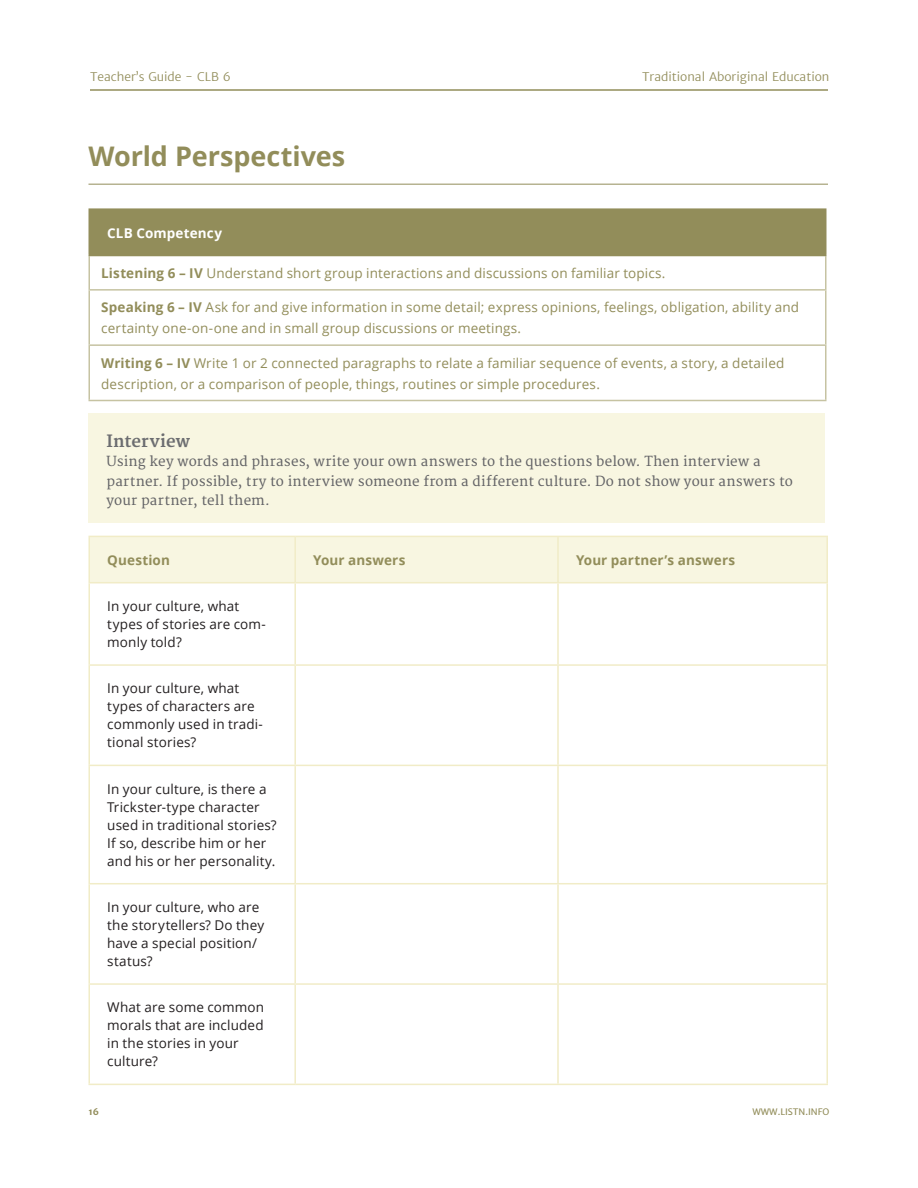
<style>
.page{position:relative;width:918px;height:1188px;background:#fff}
.page>*{position:absolute;margin:0;border:0;box-sizing:border-box;transform-origin:0 0}
.Section_Title{font:700 27px "Open Sans";color:#928d5a}
.TASK{font:700 16.5px "Merriweather";letter-spacing:.005em;color:#6c6d70}
.body_teachers_CLB{font:13.5px/21px "Open Sans";letter-spacing:.01em;color:#928d5a}
.body{font:13.5px/18px "Open Sans";letter-spacing:.01em;color:#231f20}
.TASK-2{font:13.5px/19.5px "Merriweather";letter-spacing:.015em;color:#636366}
.body-2{font:700 13.5px "Open Sans";letter-spacing:.01em;color:#928d5a}
.body-teachers_white{font:700 13.5px "Open Sans";letter-spacing:.01em;color:#fff}
.t1{font:300 12px "Merriweather Sans";color:#928d5a}
.t2{font:9px "Merriweather Sans";color:#928d5a}
.t3{font:700 9px "Merriweather Sans";color:#928d5a}
.s1{font-weight:700}
</style>
<div class="page">
<hr style="left:90px;top:89px;width:738px;height:2px;background:#928d5a">
<div style="left:88px;top:413px;width:737px;height:110px;background:#f8f6e1"></div>
<div style="left:90px;top:537px;width:736px;height:45px;background:#f8f6e1"></div>
<hr style="left:88px;top:536px;width:207px;height:1px;background:#f1ecc7">
<hr style="left:88px;top:537px;width:2px;height:45px;background:#f1ecc7">
<hr style="left:295px;top:536px;width:263px;height:1px;background:#f1ecc7">
<hr style="left:294px;top:537px;width:2px;height:45px;background:#f1ecc7">
<hr style="left:558px;top:536px;width:270px;height:1px;background:#f1ecc7">
<hr style="left:557px;top:537px;width:2px;height:45px;background:#f1ecc7">
<hr style="left:826px;top:537px;width:2px;height:45px;background:#f1ecc7">
<hr style="left:88px;top:582px;width:207px;height:1px;background:#f1ecc7">
<hr style="left:88px;top:583px;width:2px;height:81px;background:#f1ecc7">
<hr style="left:295px;top:582px;width:263px;height:1px;background:#f1ecc7">
<hr style="left:294px;top:583px;width:2px;height:81px;background:#f1ecc7">
<hr style="left:558px;top:582px;width:270px;height:1px;background:#f1ecc7">
<hr style="left:557px;top:583px;width:2px;height:81px;background:#f1ecc7">
<hr style="left:826px;top:583px;width:2px;height:81px;background:#f1ecc7">
<hr style="left:88px;top:664px;width:207px;height:2px;background:#f1ecc7">
<hr style="left:88px;top:666px;width:2px;height:99px;background:#f1ecc7">
<hr style="left:295px;top:664px;width:263px;height:2px;background:#f1ecc7">
<hr style="left:294px;top:666px;width:2px;height:99px;background:#f1ecc7">
<hr style="left:558px;top:664px;width:270px;height:2px;background:#f1ecc7">
<hr style="left:557px;top:666px;width:2px;height:99px;background:#f1ecc7">
<hr style="left:826px;top:666px;width:2px;height:99px;background:#f1ecc7">
<hr style="left:88px;top:765px;width:207px;height:1px;background:#f1ecc7">
<hr style="left:88px;top:766px;width:2px;height:117px;background:#f1ecc7">
<hr style="left:295px;top:765px;width:263px;height:1px;background:#f1ecc7">
<hr style="left:294px;top:766px;width:2px;height:117px;background:#f1ecc7">
<hr style="left:558px;top:765px;width:270px;height:1px;background:#f1ecc7">
<hr style="left:557px;top:766px;width:2px;height:117px;background:#f1ecc7">
<hr style="left:826px;top:766px;width:2px;height:117px;background:#f1ecc7">
<hr style="left:88px;top:883px;width:207px;height:1px;background:#f1ecc7">
<hr style="left:88px;top:884px;width:2px;height:99px;background:#f1ecc7">
<hr style="left:295px;top:883px;width:263px;height:1px;background:#f1ecc7">
<hr style="left:294px;top:884px;width:2px;height:99px;background:#f1ecc7">
<hr style="left:558px;top:883px;width:270px;height:1px;background:#f1ecc7">
<hr style="left:557px;top:884px;width:2px;height:99px;background:#f1ecc7">
<hr style="left:826px;top:884px;width:2px;height:99px;background:#f1ecc7">
<hr style="left:88px;top:983px;width:207px;height:2px;background:#f1ecc7">
<hr style="left:88px;top:985px;width:2px;height:99px;background:#f1ecc7">
<hr style="left:295px;top:983px;width:263px;height:2px;background:#f1ecc7">
<hr style="left:294px;top:985px;width:2px;height:99px;background:#f1ecc7">
<hr style="left:558px;top:983px;width:270px;height:2px;background:#f1ecc7">
<hr style="left:557px;top:985px;width:2px;height:99px;background:#f1ecc7">
<hr style="left:826px;top:985px;width:2px;height:99px;background:#f1ecc7">
<hr style="left:88px;top:1084px;width:207px;height:1px;background:#f1ecc7">
<hr style="left:295px;top:1084px;width:263px;height:1px;background:#f1ecc7">
<hr style="left:558px;top:1084px;width:270px;height:1px;background:#f1ecc7">
<hr style="left:88px;top:184px;width:740px;height:1px;background:#928d5a">
<div style="left:89px;top:209px;width:737px;height:47px;background:#928d5a"></div>
<hr style="left:88px;top:256px;width:2px;height:33px;background:#c6c3a2">
<hr style="left:825px;top:256px;width:1px;height:33px;background:#c6c3a2">
<hr style="left:88px;top:289px;width:738px;height:2px;background:#c6c3a2">
<hr style="left:88px;top:291px;width:2px;height:53px;background:#c6c3a2">
<hr style="left:825px;top:291px;width:1px;height:53px;background:#c6c3a2">
<hr style="left:88px;top:344px;width:738px;height:2px;background:#c6c3a2">
<hr style="left:88px;top:346px;width:2px;height:54px;background:#c6c3a2">
<hr style="left:825px;top:346px;width:1px;height:54px;background:#c6c3a2">
<hr style="left:88px;top:400px;width:738px;height:1px;background:#c6c3a2">
<hr style="left:88px;top:208px;width:738px;height:2px;background:#928d5a">
<hr style="left:88px;top:210px;width:2px;height:45px;background:#928d5a">
<hr style="left:88px;top:255px;width:738px;height:1px;background:#928d5a">
<p class="t1" style="left:90px;top:69px;width:142px">Teacher’s Guide - CLB 6</p>
<p class="t1" style="left:642px;top:69px;width:189px">Traditional Aboriginal Education</p>
<p class="Section_Title" style="left:88px;top:137px;width:258px">World Perspectives</p>
<p class="body-teachers_white" style="left:107px;top:223px;width:116px">CLB Competency</p>
<p class="body_teachers_CLB" style="left:101px;top:262px;width:566px"><span class="s1">Listening 6 – IV</span> Understand short group interactions and discussions on familiar topics.</p>
<p class="body_teachers_CLB" style="left:101px;top:296px;width:699px"><span class="s1">Speaking 6 – IV</span> Ask for and give information in some detail; express opinions, feelings, obligation, ability and certainty one-on-one and in small group discussions or meetings.</p>
<p class="body_teachers_CLB" style="left:101px;top:352px;width:685px"><span class="s1">Writing 6 – IV</span> Write 1 or 2 connected paragraphs to relate a familiar sequence of events, a story, a detailed description, or a comparison of people, things, routines or simple procedures.</p>
<p class="TASK" style="left:106px;top:431px;width:85px">Interview</p>
<p class="TASK-2" style="left:106px;top:452px;width:688px">Using key words and phrases, write your own answers to the questions below. Then interview a partner. If possible, try to interview someone from a different culture. Do not show your answers to your partner, tell them.</p>
<p class="body-2" style="left:107px;top:550px;width:64px">Question</p>
<p class="body-2" style="left:313px;top:550px;width:94px">Your answers</p>
<p class="body-2" style="left:576px;top:550px;width:161px">Your partner’s answers</p>
<p class="body" style="left:107px;top:597px;width:160px">In your culture, what types of stories are com&shy;monly told?</p>
<p class="body" style="left:107px;top:679px;width:157px">In your culture, what types of characters are commonly used in tradi&shy;tional stories?</p>
<p class="body" style="left:107px;top:779px;width:171px">In your culture, is there a<br>Trickster-type character used in traditional stories?<br>If so, describe him or her and his or her personality.</p>
<p class="body" style="left:107px;top:898px;width:159px">In your culture, who are the storytellers? Do they have a special position/ status?</p>
<p class="body" style="left:107px;top:998px;width:158px">What are some common morals that are included in the stories in your culture?</p>
<p class="t3" style="left:88px;top:1106px;width:12px">16</p>
<p class="t2" style="left:752px;top:1106px;width:78px">WWW.LISTN.INFO</p>
</div>
